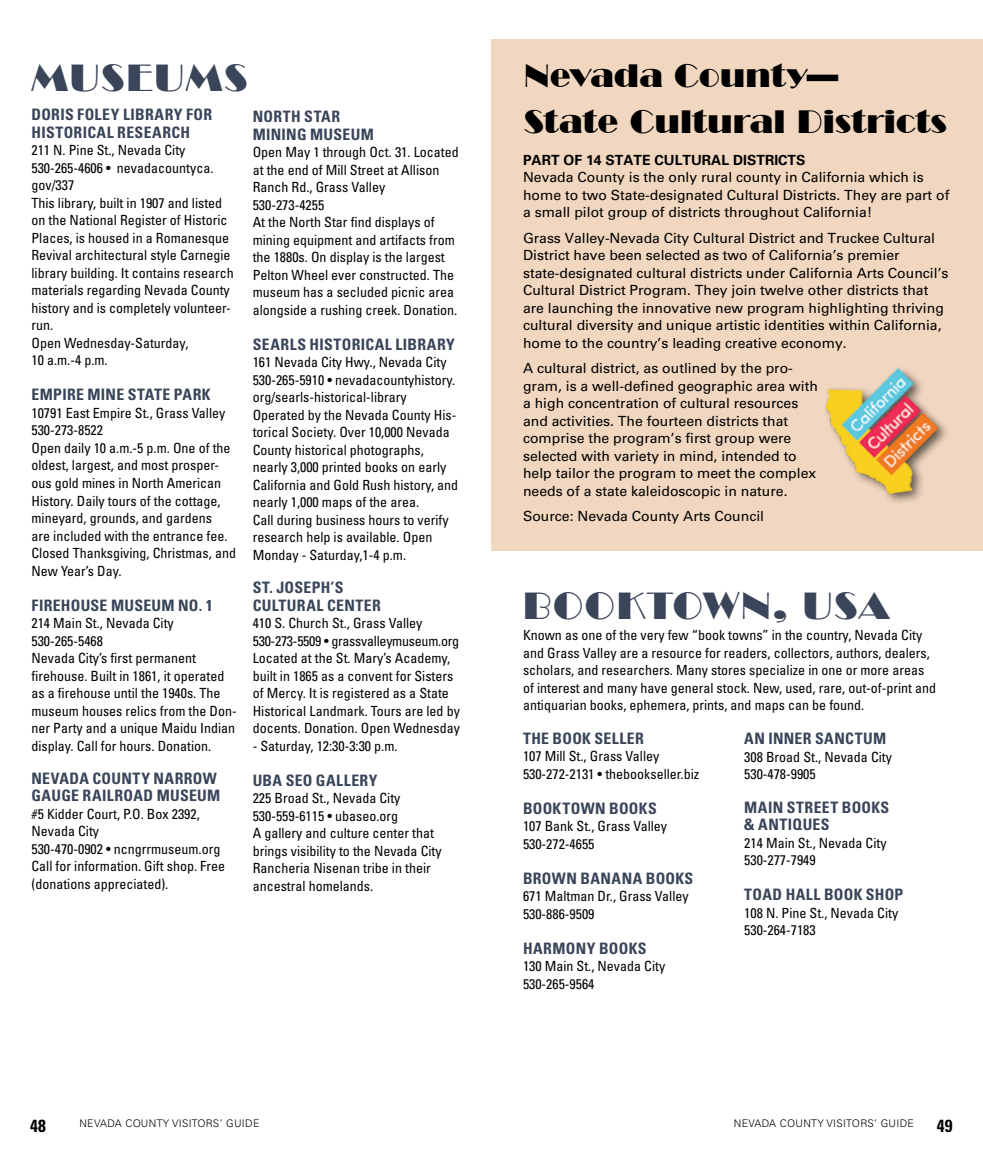
<style>
.page{position:relative;width:983px;height:1150px;background:#fff}
.page>*{position:absolute;margin:0;border:0;box-sizing:border-box;transform-origin:0 0}
.t1{font:36.75px "Broadway BT";letter-spacing:.05em;color:#3a455a}
.t2{font:31.5px/45.5px "Broadway BT";letter-spacing:.01em;color:#000}
.t3{font:700 condensed 17.5px "Univers LT Std";color:#000}
.t4{font:700 condensed 15.75px/17.5px "Univers LT Std";letter-spacing:.02em;color:#3a455a}
.t5{font:condensed 14px/17.5px "Univers LT Std";color:#000}
.t6{font:14px/17.5px "Univers LT Std";color:#000}
.t7{font:700 14px "Univers LT Std";color:#000}
.t8{font:300 10.5px "Univers LT Std";letter-spacing:.03em;color:#000}
</style>
<div class="page">
<div style="left:491px;top:39px;width:492px;height:512px;background:#f2d7c0"></div>
<img style="left:825px;top:367px;width:121px;height:133px">
<h1 class="t1" style="left:32px;top:56px;width:218px">MUSEUMS</h1>
<p class="t4" style="left:32px;top:106px;width:182px">DORIS FOLEY LIBRARY FOR<br>HISTORICAL RESEARCH</p>
<p class="t5" style="left:32px;top:141px;width:204px">211 N. Pine St., Nevada City<br>530-265-4606 • nevadacountyca. gov/337<br>This library, built in 1907 and listed on the National Register of Historic<br>Places, is housed in a Romanesque<br>Revival architectural style Carnegie library building. It contains research materials regarding Nevada County history and is completely volunteer&shy;run.<br>Open Wednesday-Saturday,<br>10 a.m.-4 p.m.</p>
<p class="t4" style="left:32px;top:386px;width:181px">EMPIRE MINE STATE PARK</p>
<p class="t5" style="left:32px;top:404px;width:206px">10791 East Empire St., Grass Valley<br>530-273-8522<br>Open daily 10 a.m.-5 p.m. One of the oldest, largest, and most prosper&shy;ous gold mines in North American<br>History. Daily tours of the cottage, mineyard, grounds, and gardens<br>are included with the entrance fee.<br>Closed Thanksgiving, Christmas, and<br>New Year’s Day.</p>
<p class="t4" style="left:32px;top:596px;width:183px">FIREHOUSE MUSEUM NO. 1</p>
<p class="t5" style="left:32px;top:614px;width:207px">214 Main St., Nevada City<br>530-265-5468<br>Nevada City’s first permanent firehouse. Built in 1861, it operated as a firehouse until the 1940s. The museum houses relics from the Don&shy;ner Party and a unique Maidu Indian display. Call for hours. Donation.</p>
<p class="t4" style="left:32px;top:769px;width:190px">NEVADA COUNTY NARROW<br>GAUGE RAILROAD MUSEUM</p>
<p class="t5" style="left:32px;top:805px;width:195px">#5 Kidder Court, P.O. Box 2392,<br>Nevada City<br>530-470-0902 • ncngrrmuseum.org<br>Call for information. Gift shop. Free (donations appreciated).</p>
<p class="t4" style="left:253px;top:108px;width:123px">NORTH STAR<br>MINING MUSEUM</p>
<p class="t5" style="left:253px;top:143px;width:208px">Open May 1 through Oct. 31. Located at the end of Mill Street at Allison<br>Ranch Rd., Grass Valley<br>530-273-4255<br>At the North Star find displays of mining equipment and artifacts from the 1880s. On display is the largest<br>Pelton Wheel ever constructed. The museum has a secluded picnic area alongside a rushing creek. Donation.</p>
<p class="t4" style="left:253px;top:335px;width:204px">SEARLS HISTORICAL LIBRARY</p>
<p class="t5" style="left:253px;top:353px;width:207px">161 Nevada City Hwy., Nevada City 530-265-5910 • nevadacountyhistory. org/searls-historical-library Operated by the Nevada County His&shy;torical Society. Over 10,000 Nevada County historical photographs, nearly 3,000 printed books on early California and Gold Rush history, and nearly 1,000 maps of the area.<br>Call during business hours to verify research help is available. Open Monday - Saturday,1-4 p.m.</p>
<p class="t4" style="left:253px;top:579px;width:130px">ST. JOSEPH’S<br>CULTURAL CENTER</p>
<p class="t5" style="left:253px;top:614px;width:209px">410 S. Church St., Grass Valley 530-273-5509 • grassvalleymuseum.org Located at the St. Mary’s Academy, built in 1865 as a convent for Sisters of Mercy. It is registered as a State Historical Landmark. Tours are led by docents. Donation. Open Wednesday</p>
<p class="t5" style="left:253px;top:737px;width:146px">- Saturday, 12:30-3:30 p.m.</p>
<p class="t4" style="left:253px;top:771px;width:126px">UBA SEO GALLERY</p>
<p class="t5" style="left:253px;top:789px;width:190px">225 Broad St., Nevada City<br>530-559-6115 • ubaseo.org<br>A gallery and culture center that brings visibility to the Nevada City<br>Rancheria Nisenan tribe in their ancestral homelands.</p>
<h2 class="t2" style="left:524px;top:53px;width:424px">Nevada County—<br>State Cultural Districts</h2>
<p class="t7" style="left:523px;top:152px;width:284px">PART OF 14 STATE CULTURAL DISTRICTS</p>
<p class="t6" style="left:523px;top:169px;width:428px">Nevada County is the only rural county in California which is home to two State-designated Cultural Districts. They are part of a small pilot group of districts throughout California!</p>
<p class="t6" style="left:523px;top:229px;width:427px">Grass Valley-Nevada City Cultural District and Truckee Cultural District have been selected as two of California’s premier state-designated cultural districts under California Arts Council’s Cultural District Program. They join twelve other districts that are launching the innovative new program highlighting thriving cultural diversity and unique artistic identities within California, home to the country’s leading creative economy.</p>
<p class="t6" style="left:523px;top:359px;width:296px">A cultural district, as outlined by the pro&shy;gram, is a well-defined geographic area with a high concentration of cultural resources and activities. The fourteen districts that comprise the program’s first group were selected with variety in mind, intended to help tailor the program to meet the complex needs of a state kaleidoscopic in nature.</p>
<p class="t6" style="left:523px;top:507px;width:243px">Source: Nevada County Arts Council</p>
<h1 class="t1" style="left:523px;top:583px;width:367px">BOOKTOWN, USA</h1>
<p class="t5" style="left:523px;top:626px;width:415px">Known as one of the very few “book towns” in the country, Nevada City and Grass Valley are a resource for readers, collectors, authors, dealers, scholars, and researchers. Many stores specialize in one or more areas of interest and many have general stock. New, used, rare, out-of-print and antiquarian books, ephemera, prints, and maps can be found.</p>
<p class="t4" style="left:744px;top:730px;width:143px">AN INNER SANCTUM</p>
<p class="t5" style="left:744px;top:748px;width:149px">308 Broad St., Nevada City<br>530-478-9905</p>
<p class="t4" style="left:744px;top:798px;width:147px">MAIN STREET BOOKS &amp; ANTIQUES</p>
<p class="t5" style="left:744px;top:833px;width:144px">214 Main St., Nevada City<br>530-277-7949</p>
<p class="t4" style="left:744px;top:885px;width:161px">TOAD HALL BOOK SHOP</p>
<p class="t5" style="left:744px;top:903px;width:155px">108 N. Pine St., Nevada City<br>530-264-7183</p>
<p class="t4" style="left:523px;top:729px;width:122px">THE BOOK SELLER</p>
<p class="t5" style="left:523px;top:747px;width:178px">107 Mill St., Grass Valley<br>530-272-2131 • thebookseller.biz</p>
<p class="t4" style="left:523px;top:799px;width:135px">BOOKTOWN BOOKS</p>
<p class="t5" style="left:523px;top:817px;width:146px">107 Bank St., Grass Valley<br>530-272-4655</p>
<p class="t4" style="left:523px;top:869px;width:172px">BROWN BANANA BOOKS</p>
<p class="t5" style="left:523px;top:887px;width:167px">671 Maltman Dr., Grass Valley<br>530-886-9509</p>
<p class="t4" style="left:523px;top:939px;width:125px">HARMONY BOOKS</p>
<p class="t5" style="left:523px;top:957px;width:144px">130 Main St., Nevada City<br>530-265-9564</p>
<p class="t3" style="left:30px;top:1115px;width:17px">48</p>
<p class="t8" style="left:79px;top:1117px;width:182px">NEVADA COUNTY VISITORS’ GUIDE</p>
<p class="t3" style="left:937px;top:1115px;width:17px">49</p>
<p class="t8" style="left:734px;top:1117px;width:182px">NEVADA COUNTY VISITORS’ GUIDE</p>
</div>
